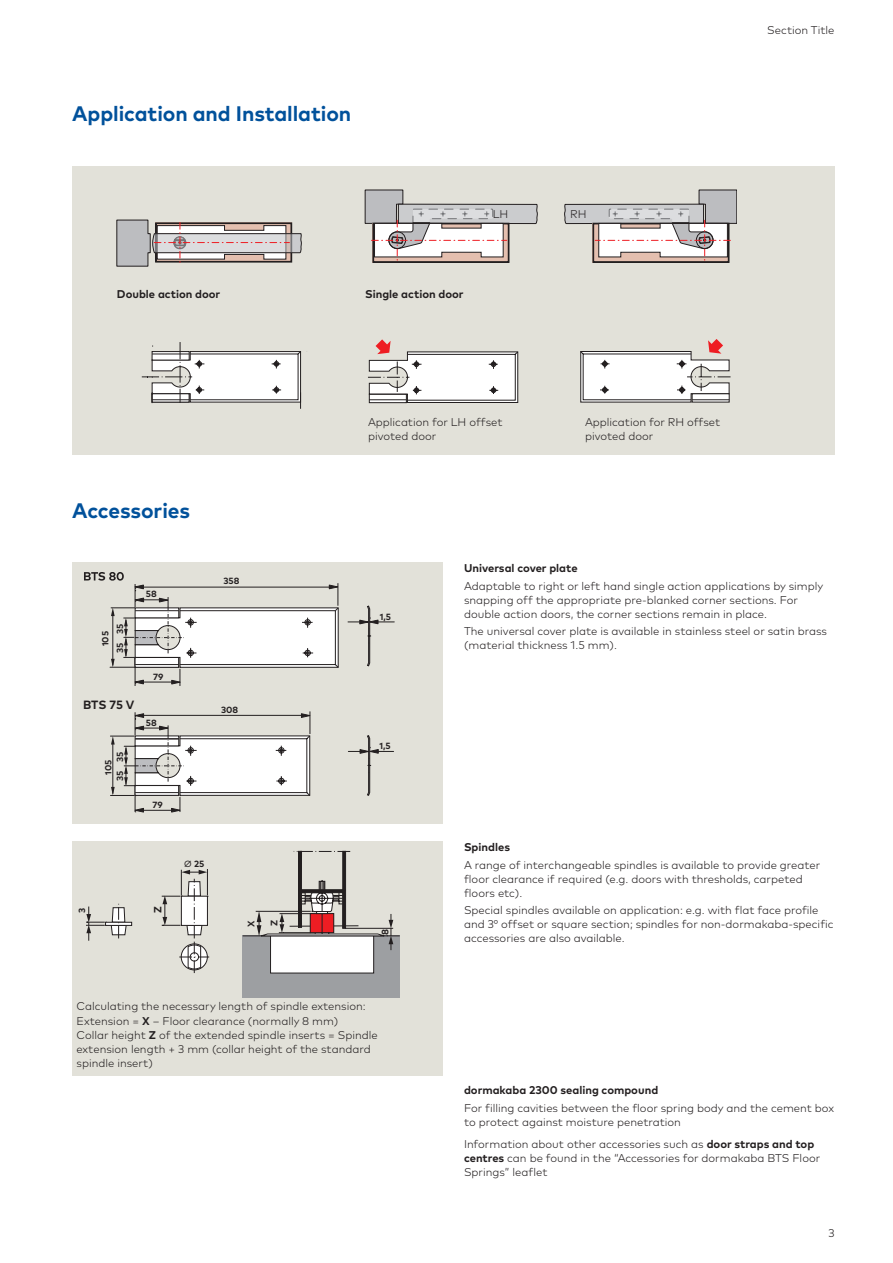
<style>
.page{position:relative;width:893px;height:1263px;background:#fff}
.page>*{position:absolute;margin:0;border:0;box-sizing:border-box;transform-origin:0 0}
.t1{font:700 21px "Mark Pro";letter-spacing:-.005em;color:#01519b}
.t2{font:700 12px "Mark Pro";color:#231f20}
.t3{font:300 11.25px/14.2px "Mark Pro";color:#231f20}
.t4{font:700 11.25px "Mark Pro";color:#231f20}
.t5{font:700 10.5px "Mark Pro";color:#231f20}
.t6{font:700 9.45px "Mark Pro";color:#231f20}
.t7{font:700 9px/11.7px "Mark Pro";color:#231f20}
.s1{font-weight:400}
.s2{font-weight:700}
</style>
<div class="page">
<div style="left:72px;top:166px;width:762px;height:288px;background:#e2e1d9"></div>
<svg style="left:116px;top:220px;width:186px;height:47px"></svg>
<svg style="left:365px;top:190px;width:173px;height:73px"></svg>
<svg style="left:564px;top:190px;width:173px;height:73px"></svg>
<svg style="left:142px;top:339px;width:588px;height:70px"></svg>
<div style="left:72px;top:562px;width:371px;height:261px;background:#e2e1d9"></div>
<svg style="left:110px;top:711px;width:201px;height:102px"></svg>
<svg style="left:348px;top:735px;width:46px;height:61px"></svg>
<svg style="left:348px;top:605px;width:46px;height:61px"></svg>
<svg style="left:84px;top:572px;width:255px;height:114px"></svg>
<div style="left:72px;top:841px;width:371px;height:235px;background:#e2e1d9"></div>
<div style="left:243px;top:936px;width:157px;height:62px;background:#9d9fa2"></div>
<hr style="left:256px;top:911px;width:55px;height:1px;background:#231f20">
<hr style="left:243px;top:936px;width:32px;height:1px;background:#231f20">
<hr style="left:359px;top:936px;width:41px;height:1px;background:#231f20">
<div style="left:270px;top:935px;width:104px;height:38px;background:#fff;border:1px solid #231f20"></div>
<svg style="left:257px;top:851px;width:137px;height:99px"></svg>
<svg style="left:127px;top:922px;width:5px;height:4px"></svg>
<svg style="left:86px;top:904px;width:41px;height:37px"></svg>
<svg style="left:162px;top:869px;width:47px;height:104px"></svg>
<h1 class="t1" style="left:72px;top:98px;width:280px">Application and Installation</h1>
<p class="t4" style="left:117px;top:285px;width:105px">Double action door</p>
<p class="t4" style="left:365px;top:285px;width:100px">Single action door</p>
<p class="t3" style="left:493px;top:206px;width:17px">LH</p>
<p class="t3" style="left:570px;top:206px;width:18px">RH</p>
<h1 class="t1" style="left:72px;top:494px;width:119px">Accessories</h1>
<p class="t3" style="left:368px;top:414px;width:136px">Application for LH offset pivoted door</p>
<p class="t3" style="left:585px;top:414px;width:137px">Application for RH offset pivoted door</p>
<p class="t3" style="left:767px;top:22px;width:69px">Section Title</p>
<p class="t7" style="left:114px;top:634px;width:12px;rotate:-90deg">35</p>
<p class="t7" style="left:98px;top:653px;width:23px;line-height:14.7px;text-indent:7px;rotate:-90deg">105<br>35</p>
<p class="t2" style="left:83px;top:698px;width:53px">BTS 75 V</p>
<p class="t7" style="left:114px;top:762px;width:12px;rotate:-90deg">35</p>
<p class="t7" style="left:102px;top:781px;width:23px;text-indent:6px;rotate:-90deg">105<br>35</p>
<p class="t7" style="left:146px;top:588px;width:12px">58</p>
<p class="t7" style="left:153px;top:671px;width:12px">79</p>
<p class="t7" style="left:146px;top:716px;width:12px">58</p>
<p class="t7" style="left:152px;top:799px;width:12px">79</p>
<p class="t7" style="left:76px;top:912px;width:7px;rotate:-90deg">3</p>
<p class="t5" style="left:152px;top:913px;width:8px;rotate:-90deg">Z</p>
<p class="t7" style="left:224px;top:575px;width:18px">358</p>
<p class="t7" style="left:221px;top:704px;width:19px">308</p>
<p class="t7" style="left:184px;top:858px;width:22px"><span class="s1">Ø</span> 25</p>
<p class="t6" style="left:246px;top:927px;width:8px;rotate:-90deg">X</p>
<p class="t6" style="left:269px;top:925px;width:8px;rotate:-90deg">Z</p>
<p class="t7" style="left:380px;top:611px;width:13px">1,5</p>
<p class="t7" style="left:379px;top:740px;width:13px">1,5</p>
<p class="t6" style="left:380px;top:934px;width:7px;rotate:-90deg">8</p>
<p class="t3" style="left:77px;top:998px;width:303px">Calculating the necessary length of spindle extension:<br>Extension = <span class="s2">X</span> – Floor clearance (normally 8 mm)<br>Collar height <span class="s2">Z</span> of the extended spindle inserts = Spindle extension length + 3 mm (collar height of the standard spindle insert)</p>
<p class="t4" style="left:464px;top:559px;width:115px">Universal cover plate</p>
<p class="t3" style="left:464px;top:577px;width:361px">Adaptable to right or left hand single action applications by simply snapping off the appropriate pre-blanked corner sections. For double action doors, the corner sections remain in place.</p>
<p class="t3" style="left:464px;top:622px;width:364px">The universal cover plate is available in stainless steel or satin brass (material thickness 1.5 mm).</p>
<p class="t4" style="left:464px;top:838px;width:48px">Spindles</p>
<p class="t3" style="left:464px;top:856px;width:358px">A range of interchangeable spindles is available to provide greater floor clearance if required (e.g. doors with thresholds, carpeted floors etc).</p>
<p class="t3" style="left:464px;top:902px;width:371px">Special spindles available on application: e.g. with flat face profile and 3° offset or square section; spindles for non-dormakaba-specific accessories are also available.</p>
<p class="t4" style="left:464px;top:1081px;width:196px">dormakaba 2300 sealing compound</p>
<p class="t3" style="left:464px;top:1100px;width:372px">For filling cavities between the floor spring body and the cement box to protect against moisture penetration</p>
<p class="t3" style="left:464px;top:1136px;width:358px">Information about other accessories such as <span class="s2">door straps and top centres</span> can be found in the “Accessories for dormakaba BTS Floor<br>Springs” leaflet</p>
<p class="t3" style="left:828px;top:1225px;width:8px">3</p>
</div>
